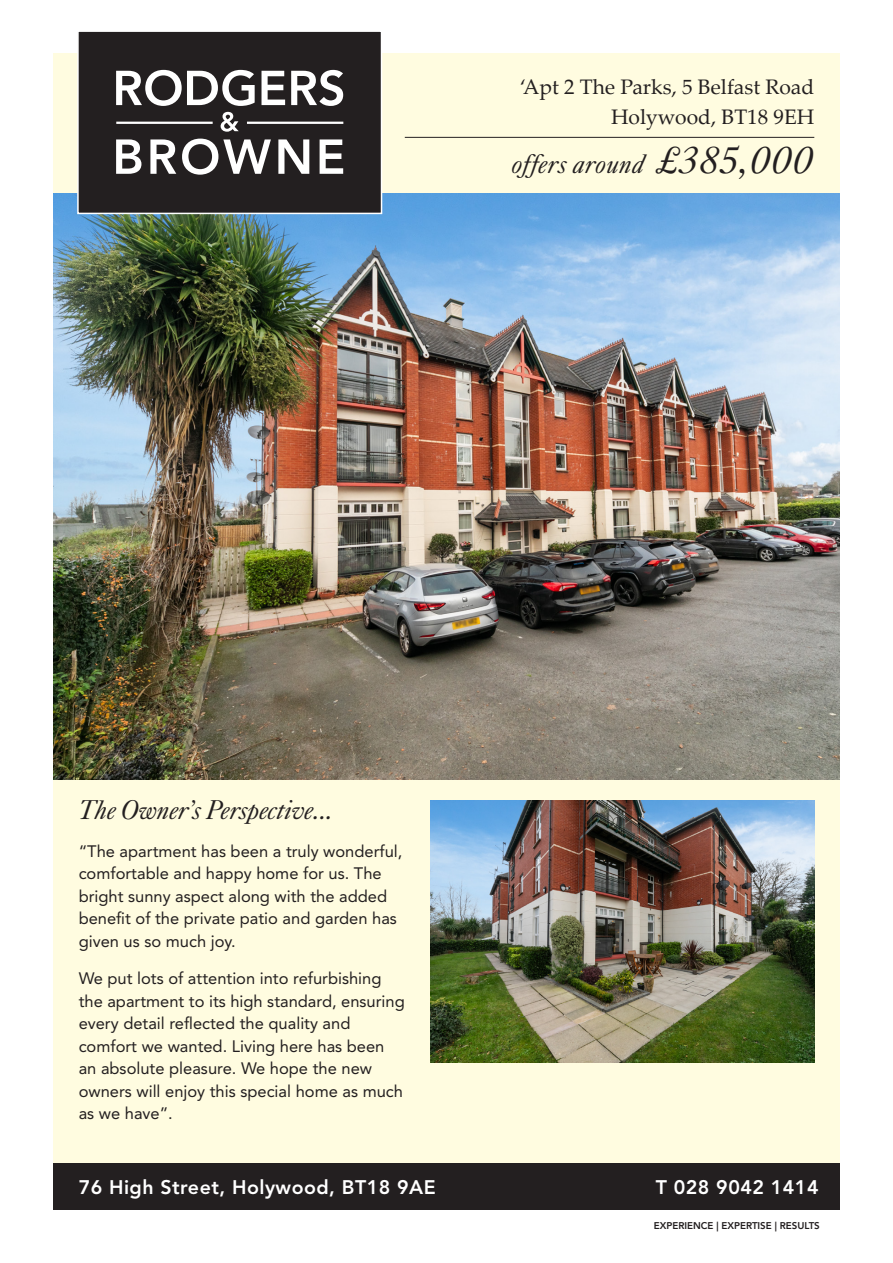
<style>
.page{position:relative;width:893px;height:1263px;background:#fff}
.page>*{position:absolute;margin:0;border:0;box-sizing:border-box;transform-origin:0 0}
.Main_Title{font:italic 27px "Kings Caslon Display Typo";color:#231f20}
.Main_Title-2{font:italic 27px "Kings Caslon Display Typo";letter-spacing:.025em;color:#231f20}
.t1{font:21px "Palatino Linotype";color:#231f20}
.t2{font:800 19.5px "Avenir LT Std";letter-spacing:.025em;color:#fff}
.Main_Title-3{font:16.5px/22.5px "Avenir LT Std";color:#231f20}
.Facts_Table_Text{font:800 9.75px "Avenir LT Std";color:#231f20}
.s1{font-size:39px}
</style>
<div class="page">
<div style="left:53px;top:53px;width:787px;height:1157px;background:#fffce0"></div>
<img style="left:53px;top:193px;width:787px;height:586px">
<div style="left:53px;top:1163px;width:787px;height:47px;background:#231f20"></div>
<img style="left:431px;top:800px;width:383px;height:262px">
<div style="left:76px;top:31px;width:307px;height:184px;background:#231f20"></div>
<svg style="left:116px;top:70px;width:227px;height:105px;background:#686666"></svg>
<hr style="left:116px;top:122px;width:97px;height:2px;background:#fff">
<hr style="left:247px;top:122px;width:96px;height:2px;background:#fff">
<hr style="left:405px;top:137px;width:409px;height:1px;background:#231f20">
<p class="t1" style="left:520px;top:72px;width:295px">‘Apt 2 The Parks, 5 Belfast Road</p>
<p class="t1" style="left:611px;top:102px;width:205px">Holywood, BT18 9EH</p>
<p class="Main_Title-2" style="left:513px;top:148px;width:303px">offers around <span class="s1">£385,000</span></p>
<p class="Main_Title" style="left:79px;top:794px;width:256px">The Owner’s Perspective...</p>
<p class="Main_Title-3" style="left:79px;top:840px;width:325px">“The apartment has been a truly wonderful, comfortable and happy home for us. The bright sunny aspect along with the added benefit of the private patio and garden has given us so much joy.</p>
<p class="Main_Title-3" style="left:79px;top:967px;width:328px">We put lots of attention into refurbishing the apartment to its high standard, ensuring every detail reflected the quality and comfort we wanted. Living here has been an absolute pleasure. We hope the new owners will enjoy this special home as much as we have”.</p>
<p class="t2" style="left:79px;top:1175px;width:359px">76 High Street, Holywood, BT18 9AE</p>
<p class="t2" style="left:656px;top:1175px;width:164px">T 028 9042 1414</p>
<p class="Facts_Table_Text" style="left:654px;top:1220px;width:168px">EXPERIENCE | EXPERTISE | RESULTS</p>
</div>
